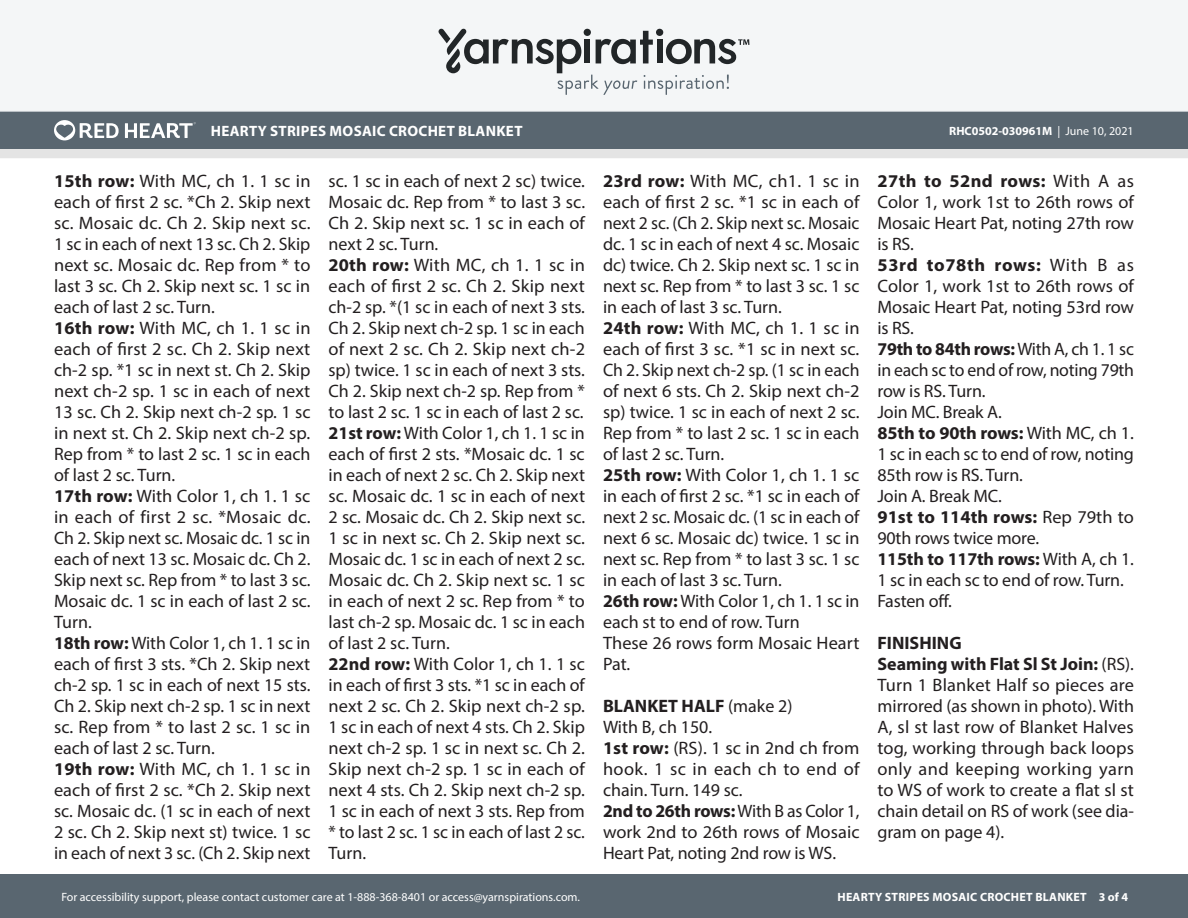
<style>
.page{position:relative;width:1188px;height:918px;background:#fff}
.page>*{position:absolute;margin:0;border:0;box-sizing:border-box;transform-origin:0 0}
.Body_-__Auto_Style_w{font:18px/21px "Myriad Pro";color:#231f20;text-align:justify}
.Body_-__With_auto_st{font:18px/21px "Myriad Pro";color:#231f20;text-align:justify}
.Body_-__Auto_Style_w-2{font:700 18px "Myriad Pro";color:#231f20}
.t1{font:700 15px "Myriad Pro";letter-spacing:.02em;color:#fff}
.t2{font:12px "Myriad Pro";color:#fff}
.t3{font:700 12px "Myriad Pro";letter-spacing:.02em;color:#fff}
.t4{font:700 12px "Myriad Pro";color:#fff}
.s1{font-weight:700}
.s2{font-weight:400}
</style>
<div class="page">
<div style="left:0;top:875px;width:1188px;height:43px;background:#596670"></div>
<div style="left:0;top:149px;width:1188px;height:9px;background:#e4e4e4"></div>
<div style="left:0;top:111px;width:1188px;height:38px;background:#596670"></div>
<div style="left:0;top:0;width:1188px;height:112px;background:#f4f6f7"></div>
<svg style="left:438px;top:29px;width:311px;height:66px"></svg>
<svg style="left:54px;top:120px;width:65px;height:20px"></svg>
<svg style="left:125px;top:122px;width:71px;height:16px"></svg>
<p class="t1" style="left:211px;top:121px;width:313px">HEARTY STRIPES MOSAIC CROCHET BLANKET</p>
<p class="Body_-__With_auto_st" style="left:54px;top:170px;width:258px"><span class="s1">15th row:</span> With MC, ch 1. 1 sc in each of first 2 sc. *Ch 2. Skip next sc. Mosaic dc. Ch 2. Skip next sc.<br>1 sc in each of next 13 sc. Ch 2. Skip next sc. Mosaic dc. Rep from * to last 3 sc. Ch 2. Skip next sc. 1 sc in each of last 2 sc. Turn.</p>
<p class="Body_-__Auto_Style_w" style="left:54px;top:317px;width:258px"><span class="s1">16th row:</span> With MC, ch 1. 1 sc in each of first 2 sc. Ch 2. Skip next ch-2 sp. *1 sc in next st. Ch 2. Skip next ch-2 sp. 1 sc in each of next 13 sc. Ch 2. Skip next ch-2 sp. 1 sc in next st. Ch 2. Skip next ch-2 sp.<br>Rep from * to last 2 sc. 1 sc in each of last 2 sc. Turn.</p>
<p class="Body_-__Auto_Style_w" style="left:54px;top:485px;width:258px"><span class="s1">17th row:</span> With Color 1, ch 1. 1 sc in each of first 2 sc. *Mosaic dc.<br>Ch 2. Skip next sc. Mosaic dc. 1 sc in each of next 13 sc. Mosaic dc. Ch 2.<br>Skip next sc. Rep from * to last 3 sc.<br>Mosaic dc. 1 sc in each of last 2 sc.<br>Turn.</p>
<p class="Body_-__Auto_Style_w" style="left:54px;top:632px;width:258px"><span class="s1">18th row:</span> With Color 1, ch 1. 1 sc in each of first 3 sts. *Ch 2. Skip next ch-2 sp. 1 sc in each of next 15 sts.<br>Ch 2. Skip next ch-2 sp. 1 sc in next sc. Rep from * to last 2 sc. 1 sc in each of last 2 sc. Turn.</p>
<p class="Body_-__Auto_Style_w" style="left:54px;top:758px;width:258px"><span class="s1">19th row:</span> With MC, ch 1. 1 sc in each of first 2 sc. *Ch 2. Skip next sc. Mosaic dc. (1 sc in each of next 2 sc. Ch 2. Skip next st) twice. 1 sc in each of next 3 sc. (Ch 2. Skip next</p>
<p class="Body_-__Auto_Style_w" style="left:328px;top:170px;width:258px">sc. 1 sc in each of next 2 sc) twice.<br>Mosaic dc. Rep from * to last 3 sc.<br>Ch 2. Skip next sc. 1 sc in each of next 2 sc. Turn.</p>
<p class="Body_-__With_auto_st" style="left:328px;top:254px;width:258px"><span class="s1">20th row:</span> With MC, ch 1. 1 sc in each of first 2 sc. Ch 2. Skip next ch-2 sp. *(1 sc in each of next 3 sts.<br>Ch 2. Skip next ch-2 sp. 1 sc in each of next 2 sc. Ch 2. Skip next ch-2 sp) twice. 1 sc in each of next 3 sts.<br>Ch 2. Skip next ch-2 sp. Rep from * to last 2 sc. 1 sc in each of last 2 sc.</p>
<p class="Body_-__Auto_Style_w" style="left:328px;top:422px;width:258px"><span class="s1">21st row:</span> With Color 1, ch 1. 1 sc in each of first 2 sts. *Mosaic dc. 1 sc in each of next 2 sc. Ch 2. Skip next sc. Mosaic dc. 1 sc in each of next 2 sc. Mosaic dc. Ch 2. Skip next sc.<br>1 sc in next sc. Ch 2. Skip next sc.<br>Mosaic dc. 1 sc in each of next 2 sc.<br>Mosaic dc. Ch 2. Skip next sc. 1 sc in each of next 2 sc. Rep from * to last ch-2 sp. Mosaic dc. 1 sc in each of last 2 sc. Turn.</p>
<p class="Body_-__Auto_Style_w" style="left:328px;top:653px;width:258px"><span class="s1">22nd row:</span> With Color 1, ch 1. 1 sc in each of first 3 sts. *1 sc in each of next 2 sc. Ch 2. Skip next ch-2 sp.<br>1 sc in each of next 4 sts. Ch 2. Skip next ch-2 sp. 1 sc in next sc. Ch 2.<br>Skip next ch-2 sp. 1 sc in each of next 4 sts. Ch 2. Skip next ch-2 sp.<br>1 sc in each of next 3 sts. Rep from * to last 2 sc. 1 sc in each of last 2 sc.<br>Turn.</p>
<p class="Body_-__Auto_Style_w" style="left:603px;top:170px;width:258px"><span class="s1">23rd row:</span> With MC, ch1. 1 sc in each of first 2 sc. *1 sc in each of next 2 sc. (Ch 2. Skip next sc. Mosaic dc. 1 sc in each of next 4 sc. Mosaic dc) twice. Ch 2. Skip next sc. 1 sc in next sc. Rep from * to last 3 sc. 1 sc in each of last 3 sc. Turn.</p>
<p class="Body_-__Auto_Style_w" style="left:603px;top:317px;width:258px"><span class="s1">24th row:</span> With MC, ch 1. 1 sc in each of first 3 sc. *1 sc in next sc.<br>Ch 2. Skip next ch-2 sp. (1 sc in each of next 6 sts. Ch 2. Skip next ch-2 sp) twice. 1 sc in each of next 2 sc.<br>Rep from * to last 2 sc. 1 sc in each of last 2 sc. Turn.</p>
<p class="Body_-__Auto_Style_w" style="left:603px;top:464px;width:258px"><span class="s1">25th row:</span> With Color 1, ch 1. 1 sc in each of first 2 sc. *1 sc in each of next 2 sc. Mosaic dc. (1 sc in each of next 6 sc. Mosaic dc) twice. 1 sc in next sc. Rep from * to last 3 sc. 1 sc in each of last 3 sc. Turn.</p>
<p class="Body_-__Auto_Style_w" style="left:603px;top:590px;width:258px"><span class="s1">26th row:</span> With Color 1, ch 1. 1 sc in each st to end of row. Turn</p>
<p class="Body_-__Auto_Style_w" style="left:603px;top:632px;width:258px">These 26 rows form Mosaic Heart<br>Pat.</p>
<p class="Body_-__Auto_Style_w-2" style="left:603px;top:694px;width:191px">BLANKET HALF <span class="s2">(make 2)</span></p>
<p class="Body_-__Auto_Style_w" style="left:603px;top:716px;width:111px">With B, ch 150.</p>
<p class="Body_-__Auto_Style_w" style="left:603px;top:737px;width:258px"><span class="s1">1st row:</span> (RS). 1 sc in 2nd ch from hook. 1 sc in each ch to end of chain. Turn. 149 sc.</p>
<p class="Body_-__Auto_Style_w" style="left:603px;top:800px;width:258px"><span class="s1">2nd to 26th rows:</span> With B as Color 1, work 2nd to 26th rows of Mosaic Heart Pat, noting 2nd row is WS.</p>
<p class="t4" style="left:949px;top:123px;width:186px">RHC0502-030961M <span class="s2">| June 10, 2021</span></p>
<p class="Body_-__Auto_Style_w" style="left:878px;top:170px;width:258px"><span class="s1">27th to 52nd rows:</span> With A as Color 1, work 1st to 26th rows of Mosaic Heart Pat, noting 27th row is RS.</p>
<p class="Body_-__Auto_Style_w" style="left:878px;top:254px;width:258px"><span class="s1">53rd to78th rows:</span> With B as Color 1, work 1st to 26th rows of Mosaic Heart Pat, noting 53rd row is RS.</p>
<p class="Body_-__Auto_Style_w" style="left:878px;top:338px;width:258px"><span class="s1">79th to 84th rows:</span> With A, ch 1. 1 sc in each sc to end of row, noting 79th row is RS. Turn.</p>
<p class="Body_-__Auto_Style_w" style="left:878px;top:401px;width:126px">Join MC. Break A.</p>
<p class="Body_-__Auto_Style_w" style="left:878px;top:422px;width:258px"><span class="s1">85th to 90th rows:</span> With MC, ch 1.<br>1 sc in each sc to end of row, noting 85th row is RS. Turn.</p>
<p class="Body_-__Auto_Style_w" style="left:878px;top:485px;width:126px">Join A. Break MC.</p>
<p class="Body_-__Auto_Style_w" style="left:878px;top:506px;width:258px"><span class="s1">91st to 114th rows:</span> Rep 79th to<br>90th rows twice more.</p>
<p class="Body_-__Auto_Style_w" style="left:878px;top:548px;width:258px"><span class="s1">115th to 117th rows:</span> With A, ch 1.<br>1 sc in each sc to end of row. Turn.</p>
<p class="Body_-__Auto_Style_w" style="left:878px;top:590px;width:76px">Fasten off.</p>
<p class="Body_-__Auto_Style_w-2" style="left:878px;top:631px;width:86px">FINISHING</p>
<p class="Body_-__Auto_Style_w" style="left:878px;top:653px;width:258px"><span class="s1">Seaming with Flat Sl St Join:</span> (RS).<br>Turn 1 Blanket Half so pieces are mirrored (as shown in photo). With A, sl st last row of Blanket Halves tog, working through back loops only and keeping working yarn to WS of work to create a flat sl st chain detail on RS of work (see dia&shy;gram on page 4).</p>
<p class="t2" style="left:61px;top:889px;width:520px">For accessibility support, please contact customer care at 1-888-368-8401 or access@yarnspirations.com.</p>
<p class="t3" style="left:837px;top:889px;width:292px">HEARTY STRIPES MOSAIC CROCHET BLANKET 3 of 4</p>
</div>
